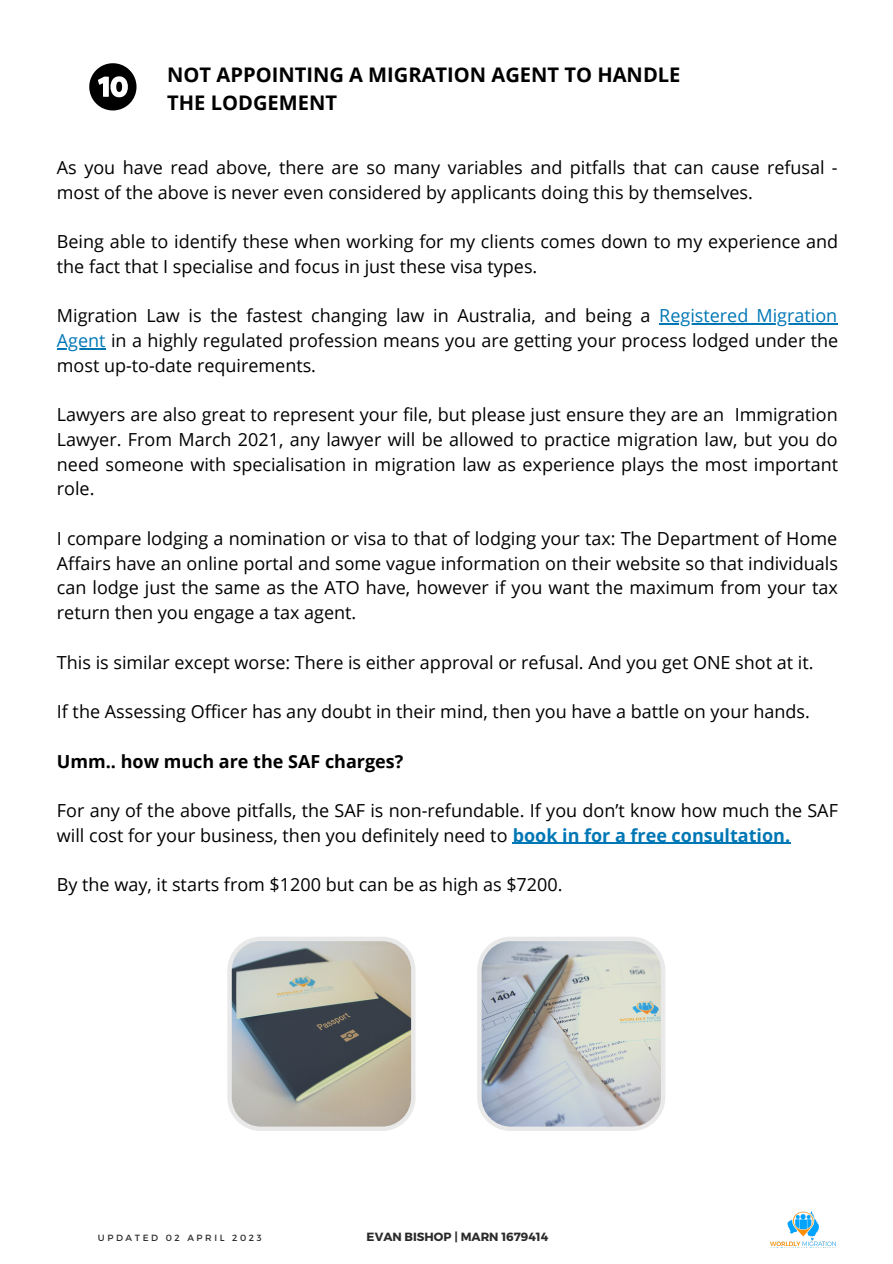
<style>
.page{position:relative;width:893px;height:1264px;background:#fff}
.page>*{position:absolute;margin:0;border:0;box-sizing:border-box;transform-origin:0 0}
.t1{font:700 20.1px/28px "Open Sans";color:#000}
.t2{font:18px/24.8px "Open Sans";color:#000}
.t3{font:700 18px "Open Sans";color:#000}
.t4{font:700 11.85px "Montserrat";color:#2a2a2a}
.t5{font:9px "Montserrat";letter-spacing:.29em;color:#2a2a2a}
.s1{color:#0077b5}
.s2{font-weight:700;color:#0077b5}
</style>
<div class="page">
<hr style="left:659px;top:323px;width:178px;height:1px;background:#0077b5">
<hr style="left:57px;top:348px;width:49px;height:1px;background:#0077b5">
<hr style="left:512px;top:843px;width:273px;height:1px;background:#0077b5">
<svg style="left:227px;top:937px;width:188px;height:193px;background:#9e9f99"></svg>
<svg style="left:477px;top:937px;width:188px;height:193px;background:#bec3c5"></svg>
<img style="left:770px;top:1211px;width:65px;height:35px">
<svg style="left:89px;top:63px;width:47px;height:47px"></svg>
<p class="t1" style="left:167px;top:60px;width:514px">NOT APPOINTING A MIGRATION AGENT TO HANDLE<br>THE LODGEMENT</p>
<p class="t2" style="left:57px;top:154px;width:782px">As you have read above, there are so many variables and pitfalls that can cause refusal - most of the above is never even considered by applicants doing this by themselves.</p>
<p class="t2" style="left:57px;top:229px;width:782px">Being able to identify these when working for my clients comes down to my experience and the fact that I specialise and focus in just these visa types.</p>
<p class="t2" style="left:57px;top:303px;width:782px;text-align:justify">Migration Law is the fastest changing law in Australia, and being a <span class="s1">Registered Migration Agent</span> in a highly regulated profession means you are getting your process lodged under the most up-to-date requirements.</p>
<p class="t2" style="left:57px;top:402px;width:782px;text-align:justify">Lawyers are also great to represent your file, but please just ensure they are an Immigration Lawyer. From March 2021, any lawyer will be allowed to practice migration law, but you do need someone with specialisation in migration law as experience plays the most important role.</p>
<p class="t2" style="left:57px;top:525px;width:782px;text-align:justify">I compare lodging a nomination or visa to that of lodging your tax: The Department of Home Affairs have an online portal and some vague information on their website so that individuals can lodge just the same as the ATO have, however if you want the maximum from your tax return then you engage a tax agent.</p>
<p class="t2" style="left:57px;top:649px;width:758px">This is similar except worse: There is either approval or refusal. And you get ONE shot at it.</p>
<p class="t2" style="left:57px;top:698px;width:754px">If the Assessing Officer has any doubt in their mind, then you have a battle on your hands.</p>
<p class="t3" style="left:57px;top:748px;width:348px">Umm.. how much are the SAF charges?</p>
<p class="t2" style="left:57px;top:797px;width:782px">For any of the above pitfalls, the SAF is non-refundable. If you don’t know how much the SAF will cost for your business, then you definitely need to <span class="s2">book in for a free consultation.</span></p>
<p class="t2" style="left:57px;top:871px;width:507px">By the way, it starts from $1200 but can be as high as $7200.</p>
<p class="t5" style="left:98px;top:1232px;width:165px">UPDATED 02 APRIL 2023</p>
<p class="t4" style="left:366px;top:1228px;width:183px">EVAN BISHOP | MARN 1679414</p>
</div>
